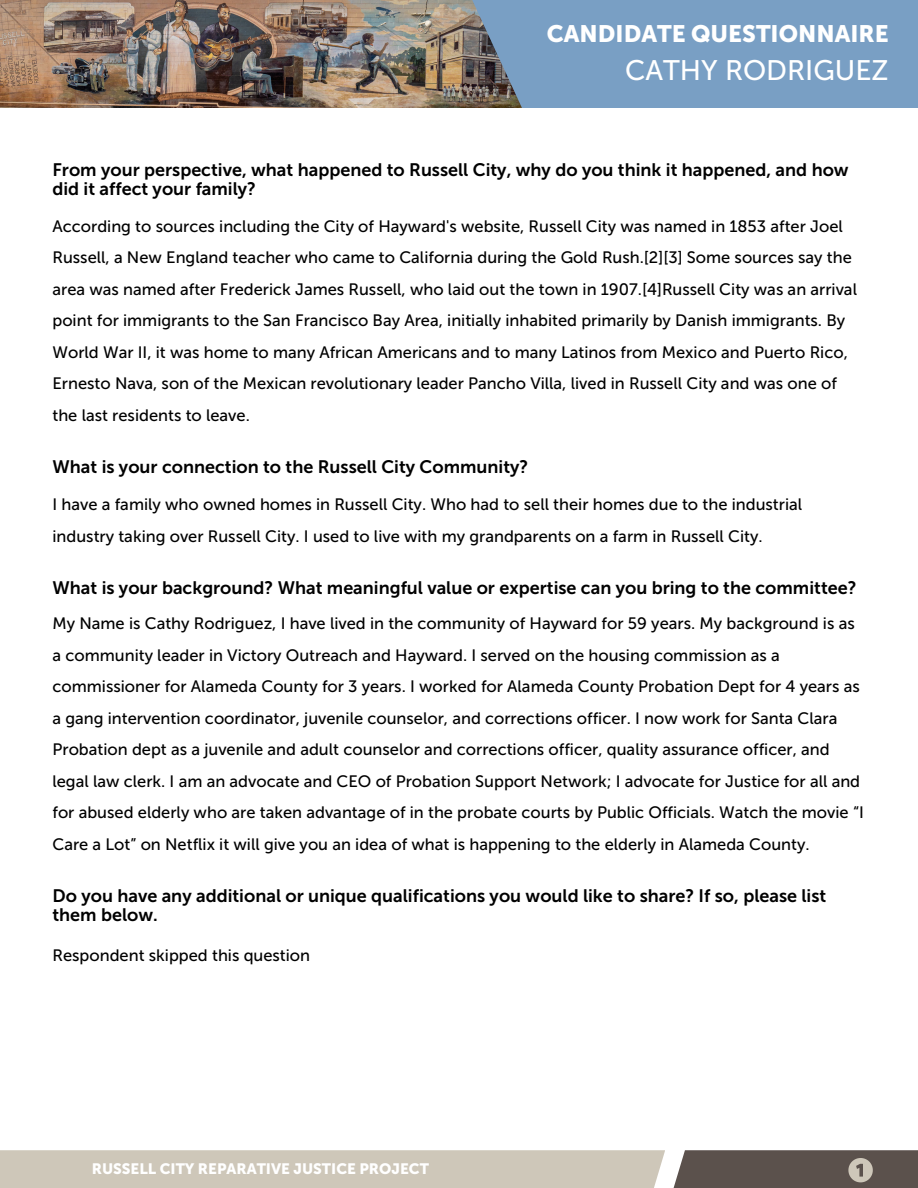
<style>
.page{position:relative;width:918px;height:1188px;background:#fff}
.page>*{position:absolute;margin:0;border:0;box-sizing:border-box;transform-origin:0 0}
.t1{font:28.2px "Museo Sans 500";color:#fff}
.t2{font:23.7px "Museo Sans 900";color:#fff}
.t3{font:18px/19.2px "Museo Sans 700";color:#000}
.t4{font:16.5px/31.5px "Museo Sans 500";color:#000}
.t5{font:15px "Museo Sans 900";color:#fff}
</style>
<div class="page">
<img style="left:0;top:0;width:459px;height:108px">
<div style="left:459px;top:0;width:459px;height:108px;background:#799fc4"></div>
<div style="left:0;top:1150px;width:665px;height:38px;background:#cec7b9"></div>
<svg style="left:622px;top:1150px;width:296px;height:38px;fill:#5b514c"></svg>
<svg style="left:848px;top:1158px;width:25px;height:24px"></svg>
<h3 class="t2" style="left:547px;top:20px;width:343px">CANDIDATE QUESTIONNAIRE</h3>
<h3 class="t1" style="left:625px;top:54px;width:265px">CATHY RODRIGUEZ</h3>
<p class="t3" style="left:52px;top:160px;width:798px">From your perspective, what happened to Russell City, why do you think it happened, and how did it affect your family?</p>
<p class="t4" style="left:52px;top:210px;width:806px">According to sources including the City of Hayward's website, Russell City was named in 1853 after Joel Russell, a New England teacher who came to California during the Gold Rush.[2][3] Some sources say the area was named after Frederick James Russell, who laid out the town in 1907.[4]Russell City was an arrival point for immigrants to the San Francisco Bay Area, initially inhabited primarily by Danish immigrants. By World War II, it was home to many African Americans and to many Latinos from Mexico and Puerto Rico, Ernesto Nava, son of the Mexican revolutionary leader Pancho Villa, lived in Russell City and was one of the last residents to leave.</p>
<h4 class="t3" style="left:52px;top:457px;width:477px">What is your connection to the Russell City Community?</h4>
<h3 class="t4" style="left:52px;top:489px;width:751px">I have a family who owned homes in Russell City. Who had to sell their homes due to the industrial industry taking over Russell City. I used to live with my grandparents on a farm in Russell City.</h3>
<h4 class="t3" style="left:52px;top:578px;width:806px">What is your background? What meaningful value or expertise can you bring to the committee?</h4>
<h3 class="t4" style="left:52px;top:608px;width:813px">My Name is Cathy Rodriguez, I have lived in the community of Hayward for 59 years. My background is as a community leader in Victory Outreach and Hayward. I served on the housing commission as a commissioner for Alameda County for 3 years. I worked for Alameda County Probation Dept for 4 years as a gang intervention coordinator, juvenile counselor, and corrections officer. I now work for Santa Clara Probation dept as a juvenile and adult counselor and corrections officer, quality assurance officer, and legal law clerk. I am an advocate and CEO of Probation Support Network; I advocate for Justice for all and for abused elderly who are taken advantage of in the probate courts by Public Officials. Watch the movie “I Care a Lot” on Netflix it will give you an idea of what is happening to the elderly in Alameda County.</h3>
<h4 class="t3" style="left:52px;top:886px;width:775px">Do you have any additional or unique qualifications you would like to share? If so, please list them below.</h4>
<p class="t4" style="left:52px;top:940px;width:259px">Respondent skipped this question</p>
<h4 class="t5" style="left:92px;top:1160px;width:339px">RUSSELL CITY REPARATIVE JUSTICE PROJECT</h4>
</div>
